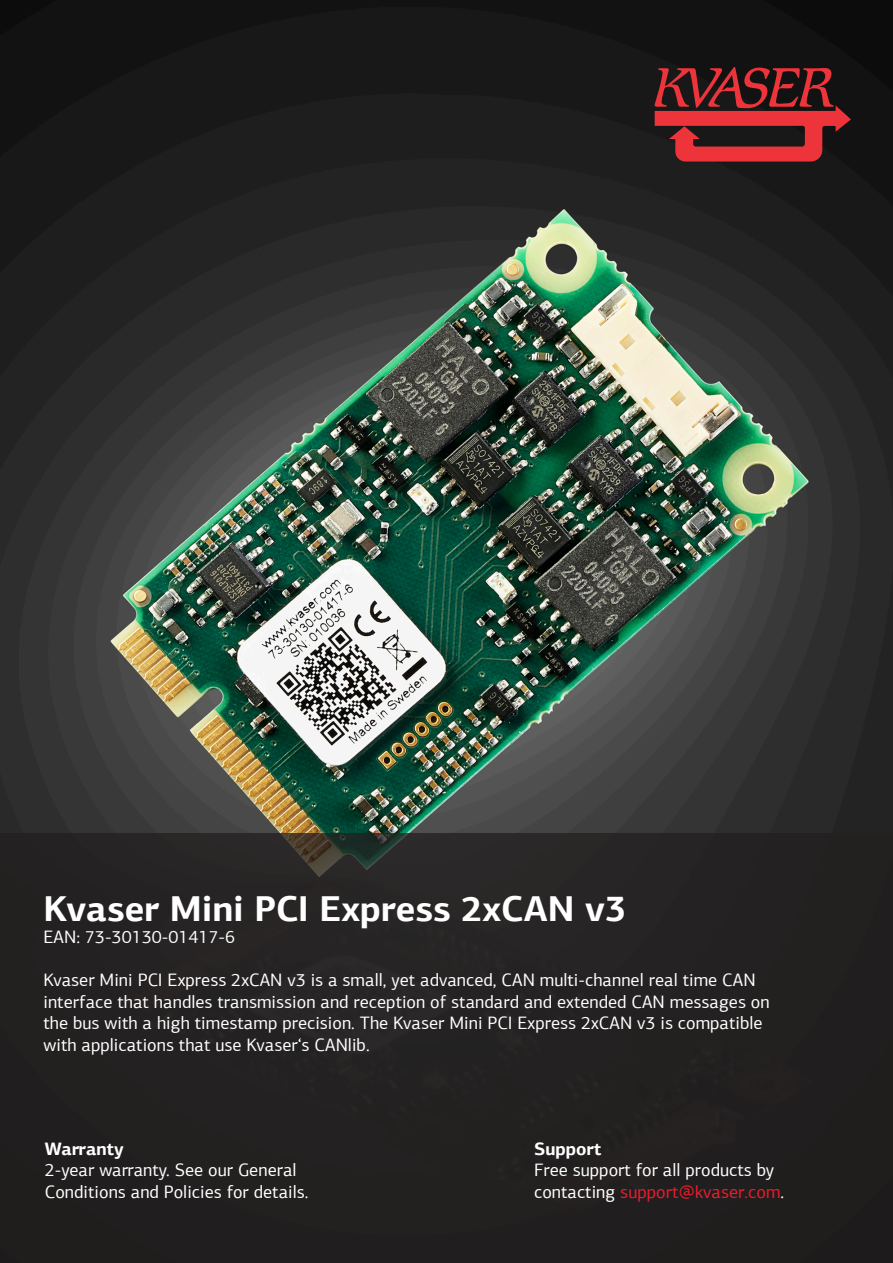
<style>
.page{position:relative;width:893px;height:1263px;background:#fff}
.page>*{position:absolute;margin:0;border:0;box-sizing:border-box;transform-origin:0 0}
.t1{font:700 36px "PF Agora Sans Pro";color:#fff}
.t2{font:18px "PF Agora Sans Pro";color:#fff}
.t3{font:18px "PF Agora Sans Pro";color:#eb1c2c}
.t4{font:700 18px "PF Agora Sans Pro";color:#fff}
.s1{color:#fff}
</style>
<div class="page">
<img style="left:0;top:0;width:893px;height:833px">
<div style="left:0;top:833px;width:893px;height:430px;background:#231f20"></div>
<svg style="left:655px;top:67px;width:196px;height:95px;background:#752326"></svg>
<p class="t1" style="left:44px;top:886px;width:584px">Kvaser Mini PCI Express 2xCAN v3</p>
<p class="t2" style="left:44px;top:926px;width:193px">EAN: 73-30130-01417-6</p>
<p class="t2" style="left:44px;top:969px;width:714px">Kvaser Mini PCI Express 2xCAN v3 is a small, yet advanced, CAN multi-channel real time CAN</p>
<p class="t2" style="left:44px;top:990px;width:728px">interface that handles transmission and reception of standard and extended CAN messages on</p>
<p class="t2" style="left:44px;top:1012px;width:721px">the bus with a high timestamp precision. The Kvaser Mini PCI Express 2xCAN v3 is compatible</p>
<p class="t2" style="left:44px;top:1034px;width:328px">with applications that use Kvaser‘s CANlib.</p>
<p class="t4" style="left:45px;top:1137px;width:80px">Warranty</p>
<p class="t2" style="left:45px;top:1159px;width:253px">2-year warranty. See our General</p>
<p class="t2" style="left:45px;top:1181px;width:265px">Conditions and Policies for details.</p>
<p class="t4" style="left:534px;top:1137px;width:69px">Support</p>
<p class="t2" style="left:534px;top:1159px;width:242px">Free support for all products by</p>
<p class="t3" style="left:534px;top:1181px;width:252px"><span class="s1">contacting</span> support@kvaser.com<span class="s1">.</span></p>
</div>
